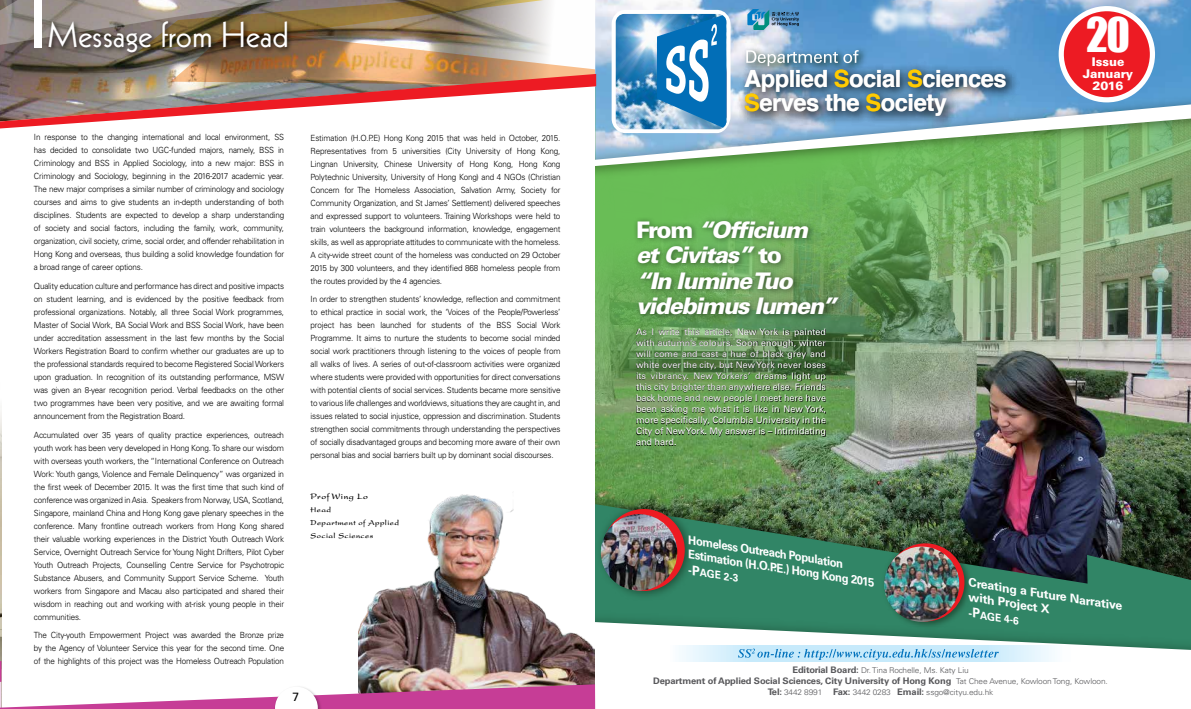
<style>
.page{position:relative;width:1191px;height:709px;background:#fff}
.page>*{position:absolute;margin:0;border:0;box-sizing:border-box;transform-origin:0 0}
.t1{font:43.9px "Impact";color:#fff}
.t2{font:35px "Kabel";color:#fff}
.t3{font:700 23.7px/24.5px "Helvetica";letter-spacing:-.02em;color:#fff}
.t4{font:italic 900 22.9px/25.5px "Univers";letter-spacing:-.06em;color:#fff}
.t5{font:900 12px/12px "Univers";color:#fff;text-align:center}
.t6{font:12px "Univers";color:#000}
.t7{font:italic 700 11.9px/14.2px "Univers";color:#fff;scale:.96 1}
.t8{font:italic 700 11.9px/14.3px "Univers";color:#fff;scale:1.05 1}
.t9{font:italic 700 10.6px "Univers";color:#fff;scale:.96 1}
.t10{font:9px/11px "Univers";color:#fff;text-align:justify}
.t11{font:700 9px "Univers";letter-spacing:-.015em;color:#58585b;scale:1.04 1}
.t12{font:700 9px "Present";letter-spacing:.06em;color:#000;scale:.9 1}
.t13{font:300 8.5px/13px "Univers";letter-spacing:-.02em;color:#000;text-align:justify;scale:.95 1}
.t14{font:300 8px "Univers";letter-spacing:-.015em;color:#58585b;scale:1.04 1}
.t15{font:700 8px/13px "Present";letter-spacing:.06em;color:#000;scale:.9 1}
.s1{color:#ffcb03}
.s2{font-style:normal}
.s3{font-size:11.9px}
.s4{font-size:13.2px}
.s5{font-weight:700;font-size:9px}
.s6{font-weight:300;font-size:8px}
</style>
<div class="page">
<img style="left:595px;top:187px;width:596px;height:292px">
<img style="left:0;top:411px;width:1px;height:250px">
<img style="left:359px;top:494px;width:236px;height:167px">
<img style="left:596px;top:0;width:595px;height:88px">
<img style="left:838px;top:0;width:125px;height:53px">
<svg style="left:747px;top:9px;width:52px;height:21px"></svg>
<img style="left:595px;top:88px;width:596px;height:99px">
<svg style="left:595px;top:102px;width:596px;height:68px"></svg>
<svg style="left:1060px;top:4px;width:97px;height:100px;background:#cd5e6f"></svg>
<img style="left:740px;top:44px;width:131px;height:9px">
<svg style="left:746px;top:50px;width:112px;height:3px"></svg>
<img style="left:595px;top:479px;width:596px;height:17px">
<img style="left:595px;top:496px;width:596px;height:108px">
<img style="left:595px;top:498px;width:104px;height:106px">
<svg style="left:603px;top:509px;width:82px;height:82px"></svg>
<img style="left:879px;top:536px;width:97px;height:68px">
<svg style="left:886px;top:543px;width:78px;height:78px"></svg>
<div style="left:595px;top:604px;width:596px;height:16px;background:#318566"></div>
<svg style="left:595px;top:620px;width:596px;height:89px"></svg>
<svg style="left:663px;top:645px;width:407px;height:16px"></svg>
<svg style="left:738px;top:648px;width:260px;height:12px;background:#a0d2ee"></svg>
<img style="left:731px;top:53px;width:293px;height:88px">
<img style="left:884px;top:546px;width:75px;height:75px;border-radius:38px">
<img style="left:601px;top:514px;width:76px;height:76px;border-radius:38px">
<svg style="left:607px;top:6px;width:127px;height:131px"></svg>
<svg style="left:596px;top:0;width:129px;height:57px"></svg>
<img style="left:0;top:0;width:596px;height:130px">
<div style="left:46px;top:19px;width:247px;height:40px;background:#000;opacity:.75"></div>
<div style="left:34px;top:0;width:7px;height:47px;background:#fff"></div>
<img style="left:0;top:661px;width:595px;height:48px">
<div style="left:633px;top:216px;width:212px;height:105px;background:#000;opacity:.5"></div>
<svg style="left:636px;top:329px;width:190px;height:116px;background:#547d47"></svg>
<h2 class="t2" style="left:48px;top:15px;width:243px">Message from Head</h2>
<p class="t13" style="left:34px;top:131px;width:265px">In response to the changing international and local environment, SS has decided to consolidate two UGC-funded majors, namely, BSS in Criminology and BSS in Applied Sociology, into a new major: BSS in Criminology and Sociology, beginning in the 2016-2017 academic year.<br>The new major comprises a similar number of criminology and sociology courses and aims to give students an in-depth understanding of both disciplines. Students are expected to develop a sharp understanding of society and social factors, including the family, work, community, organization, civil society, crime, social order, and offender rehabilitation in Hong Kong and overseas, thus building a solid knowledge foundation for a broad range of career options.</p>
<p class="t13" style="left:34px;top:279px;width:265px">Quality education culture and performance has direct and positive impacts on student learning, and is evidenced by the positive feedback from professional organizations. Notably, all three Social Work programmes, Master of Social Work, BA Social Work and BSS Social Work, have been under accreditation assessment in the last few months by the Social Workers Registration Board to confirm whether our graduates are up to the professional standards required to become Registered Social Workers upon graduation. In recognition of its outstanding performance, MSW was given an 8-year recognition period. Verbal feedbacks on the other two programmes have been very positive, and we are awaiting formal announcement from the Registration Board.</p>
<p class="t13" style="left:34px;top:428px;width:265px">Accumulated over 35 years of quality practice experiences, outreach youth work has been very developed in Hong Kong. To share our wisdom with overseas youth workers, the “International Conference on Outreach Work: Youth gangs, Violence and Female Delinquency” was organized in the first week of December 2015. It was the first time that such kind of conference was organized in Asia. Speakers from Norway, USA, Scotland, Singapore, mainland China and Hong Kong gave plenary speeches in the conference. Many frontline outreach workers from Hong Kong shared their valuable working experiences in the District Youth Outreach Work Service, Overnight Outreach Service for Young Night Drifters, Pilot Cyber Youth Outreach Projects, Counselling Centre Service for Psychotropic Substance Abusers, and Community Support Service Scheme. Youth workers from Singapore and Macau also participated and shared their wisdom in reaching out and working with at-risk young people in their communities.</p>
<p class="t13" style="left:34px;top:629px;width:265px">The City-youth Empowerment Project was awarded the Bronze prize by the Agency of Volunteer Service this year for the second time. One of the highlights of this project was the Homeless Outreach Population</p>
<h3 class="t6" style="left:293px;top:689px;width:8px">7</h3>
<p class="t13" style="left:311px;top:131px;width:264px">Estimation (H.O.P.E) Hong Kong 2015 that was held in October, 2015.<br>Representatives from 5 universities (City University of Hong Kong, Lingnan University, Chinese University of Hong Kong, Hong Kong Polytechnic University, University of Hong Kong) and 4 NGOs (Christian Concern for The Homeless Association, Salvation Army, Society for Community Organization, and St James’ Settlement) delivered speeches and expressed support to volunteers. Training Workshops were held to train volunteers the background information, knowledge, engagement skills, as well as appropriate attitudes to communicate with the homeless.<br>A city-wide street count of the homeless was conducted on 29 October 2015 by 300 volunteers, and they identified 868 homeless people from the routes provided by the 4 agencies.</p>
<p class="t13" style="left:311px;top:293px;width:264px">In order to strengthen students’ knowledge, reflection and commitment to ethical practice in social work, the ‘Voices of the People/Powerless’ project has been launched for students of the BSS Social Work Programme. It aims to nurture the students to become social minded social work practitioners through listening to the voices of people from all walks of lives. A series of out-of-classroom activities were organized where students were provided with opportunities for direct conversations with potential clients of social services. Students became more sensitive to various life challenges and worldviews, situations they are caught in, and issues related to social injustice, oppression and discrimination. Students strengthen social commitments through understanding the perspectives of socially disadvantaged groups and becoming more aware of their own personal bias and social barriers built up by dominant social discourses.</p>
<p class="t12" style="left:311px;top:491px;width:65px">Prof Wing Lo</p>
<p class="t15" style="left:311px;top:503px;width:100px">Head<br>Department of Applied<br>Social Sciences</p>
<h3 class="t3" style="left:744px;top:67px;width:264px">Applied <span class="s1">S</span>ocial <span class="s1">S</span>ciences<br><span class="s1">S</span>erves the <span class="s1">S</span>ociety</h3>
<h3 class="t4" style="left:636px;top:216px;width:203px"><span class="s2">From</span> “Officium<br>et Civitas” <span class="s2">to<br></span>“In lumine Tuo videbimus lumen”</h3>
<p class="t10" style="left:636px;top:326px;width:192px">As I write this article, New York is painted with autumn’s colours. Soon enough, winter will come and cast a hue of black grey and white over the city, but New York never loses its vibrancy. New Yorkers’ dreams light up this city brighter than anywhere else. Friends back home and new people I meet here have been asking me what it is like in New York, more specifically, Columbia University in the City of New York. My answer is – Intimidating and hard.</p>
<h1 class="t1" style="left:1086px;top:1px;width:45px">20</h1>
<h3 class="t5" style="left:1082px;top:55px;width:52px">Issue<br>January<br>2016</h3>
<h3 class="t7" style="left:690px;top:532px;width:200px;rotate:9deg">Homeless Outreach Population<br>Estimation (H.O.P.E.) Hong Kong 2015</h3>
<p class="t9" style="left:690px;top:564px;width:54px;rotate:9deg"><span class="s3">-</span><span class="s4">P</span>AGE 2-3</p>
<h3 class="t8" style="left:970px;top:575px;width:150px;rotate:9deg">Creating a Future Narrative with Project X</h3>
<p class="t9" style="left:970px;top:607px;width:54px;rotate:9deg"><span class="s3">-</span><span class="s4">P</span>AGE 4-6</p>
<p class="t14" style="left:792px;top:665px;width:171px"><span class="s5">Editorial Board:</span> Dr. Tina Rochelle, Ms. Katy Liu</p>
<p class="t11" style="left:653px;top:675px;width:438px">Department of Applied Social Sciences, City University of Hong Kong <span class="s6">Tat Chee Avenue, Kowloon Tong, Kowloon.</span></p>
<p class="t14" style="left:767px;top:687px;width:218px"><span class="s5">Tel:</span> 3442 8991 <span class="s5">Fax:</span> 3442 0283 <span class="s5">Email:</span> ssgo@cityu.edu.hk</p>
</div>
